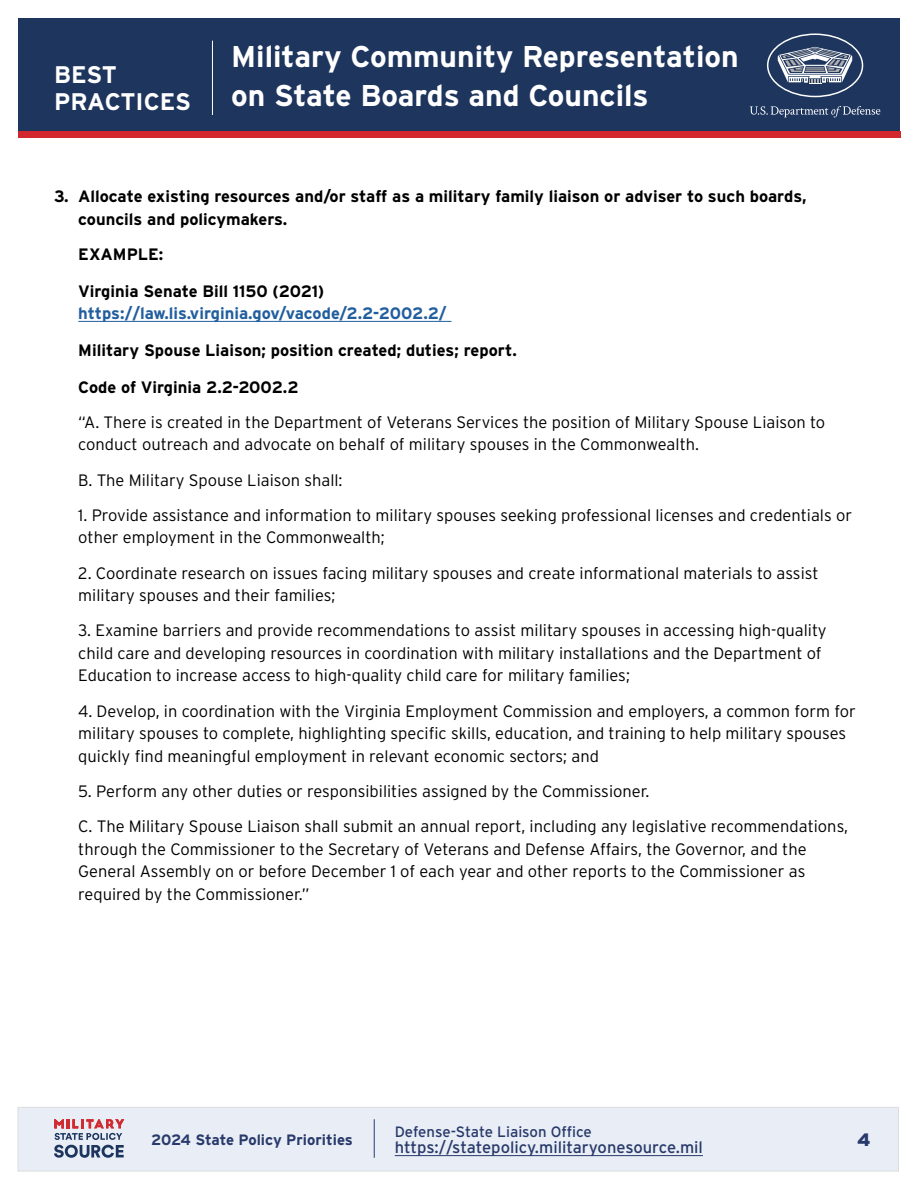
<style>
.page{position:relative;width:918px;height:1188px;background:#fff}
.page>*{position:absolute;margin:0;border:0;box-sizing:border-box;transform-origin:0 0}
.t1{font:700 30px/39px "Interstate";color:#fff}
.t2{font:700 24px/27px "Interstate";letter-spacing:-.015em;color:#fff}
.t3{font:900 18px "Interstate";color:#283a6b}
.t4{font:300 16.5px/22.5px "Interstate";color:#000}
.t5{font:700 16.5px/22.5px "Interstate";color:#000}
.t6{font:700 16.5px/22.5px "Interstate";color:#215e9e}
.t7{font:16.5px "Interstate";color:#283a6b}
.t8{font:15px "Interstate";color:#283a6b}
.t9{font:700 15px "Interstate";color:#283a6b}
.s1{color:#000}
</style>
<div class="page">
<div style="left:18px;top:1107px;width:881px;height:64px;background:#e9edf5;border:1px solid #dcddde"></div>
<div style="left:18px;top:18px;width:882px;height:113px;background:#1e355e"></div>
<div style="left:18px;top:131px;width:882px;height:7px;background:#d3272e"></div>
<svg style="left:54px;top:1119px;width:70px;height:39px"></svg>
<hr style="left:78px;top:321px;width:373px;height:1px;background:#215e9e">
<hr style="left:212px;top:41px;width:1px;height:74px;background:#fff">
<svg style="left:767px;top:33px;width:96px;height:64px"></svg>
<svg style="left:750px;top:106px;width:130px;height:11px"></svg>
<hr style="left:395px;top:1155px;width:308px;height:1px;background:#283a6b">
<hr style="left:374px;top:1119px;width:1px;height:39px;background:#283a6b">
<h2 class="t2" style="left:54px;top:61px;width:138px">BEST<br>PRACTICES</h2>
<h1 class="t1" style="left:231px;top:37px;width:509px">Military Community Representation on State Boards and Councils</h1>
<p class="t5" style="left:78px;top:185px;width:730px;text-indent:-24px">3. Allocate existing resources and/or staff as a military family liaison or adviser to such boards, councils and policymakers.</p>
<p class="t5" style="left:78px;top:243px;width:87px">EXAMPLE:</p>
<p class="t6" style="left:78px;top:280px;width:370px"><span class="s1">Virginia Senate Bill 1150 (2021) </span>https://law.lis.virginia.gov/vacode/2.2-2002.2/</p>
<p class="t5" style="left:78px;top:339px;width:440px">Military Spouse Liaison; position created; duties; report.</p>
<p class="t5" style="left:78px;top:376px;width:222px">Code of Virginia 2.2-2002.2</p>
<p class="t4" style="left:78px;top:411px;width:748px">“A. There is created in the Department of Veterans Services the position of Military Spouse Liaison to conduct outreach and advocate on behalf of military spouses in the Commonwealth.</p>
<p class="t4" style="left:78px;top:468px;width:266px">B. The Military Spouse Liaison shall:</p>
<p class="t4" style="left:78px;top:504px;width:775px">1. Provide assistance and information to military spouses seeking professional licenses and credentials or other employment in the Commonwealth;</p>
<p class="t4" style="left:78px;top:561px;width:742px">2. Coordinate research on issues facing military spouses and create informational materials to assist military spouses and their families;</p>
<p class="t4" style="left:78px;top:619px;width:750px">3. Examine barriers and provide recommendations to assist military spouses in accessing high-quality child care and developing resources in coordination with military installations and the Department of<br>Education to increase access to high-quality child care for military families;</p>
<p class="t4" style="left:78px;top:699px;width:779px">4. Develop, in coordination with the Virginia Employment Commission and employers, a common form for military spouses to complete, highlighting specific skills, education, and training to help military spouses quickly find meaningful employment in relevant economic sectors; and</p>
<p class="t4" style="left:78px;top:780px;width:573px">5. Perform any other duties or responsibilities assigned by the Commissioner.</p>
<p class="t4" style="left:78px;top:815px;width:771px">C. The Military Spouse Liaison shall submit an annual report, including any legislative recommendations, through the Commissioner to the Secretary of Veterans and Defense Affairs, the Governor, and the General Assembly on or before December 1 of each year and other reports to the Commissioner as required by the Commissioner.”</p>
<p class="t9" style="left:151px;top:1132px;width:203px">2024 State Policy Priorities</p>
<p class="t8" style="left:395px;top:1123px;width:199px">Defense-State Liaison Office</p>
<p class="t7" style="left:395px;top:1138px;width:310px">https://statepolicy.militaryonesource.mil</p>
<p class="t3" style="left:857px;top:1130px;width:15px">4</p>
</div>
